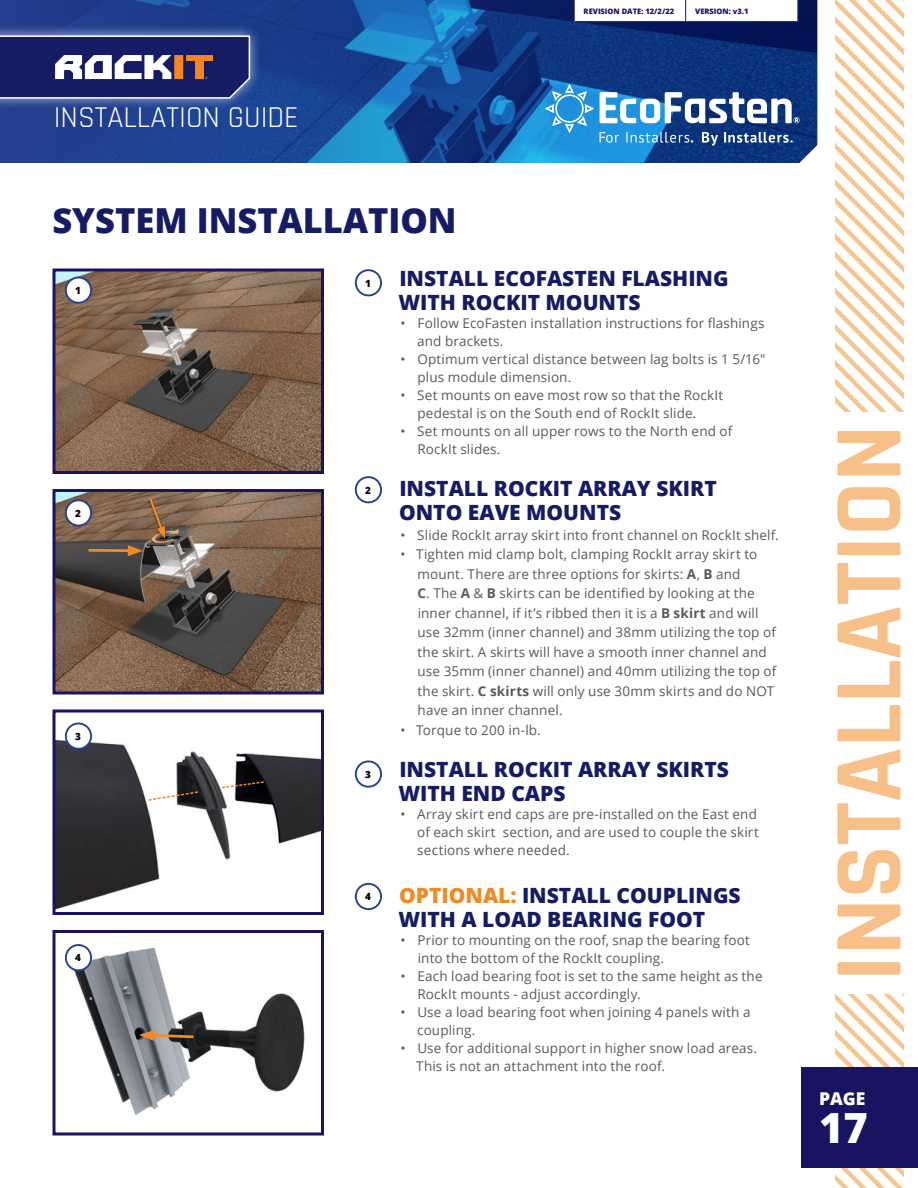
<style>
.page{position:relative;width:918px;height:1188px;background:#fff}
.page>*{position:absolute;margin:0;border:0;box-sizing:border-box;transform-origin:0 0}
.t1{font:700 97.95px "Rajdhani";color:#f7c088}
.t2{font:800 41.55px "Open Sans";color:#fff}
.t3{font:800 34.5px "Open Sans";color:#151c64}
.t4{font:30px "Rajdhani";color:#fff}
.t5{font:800 21px/24px "Open Sans";color:#151c64}
.t6{font:800 17.55px "Open Sans";color:#fff}
.t7{font:13.5px/18px "Open Sans";letter-spacing:.01em;color:#58595b}
.t8{font:800 9.9px "Open Sans";color:#000}
.t9{font:800 7.5px "Open Sans";color:#191462}
.s1{font-weight:700}
.s2{color:#ef8b22}
</style>
<div class="page">
<svg style="left:0;top:0;width:817px;height:163px;background:#164790"></svg>
<div style="left:574px;top:0;width:224px;height:22px;background:#fff"></div>
<hr style="left:575px;top:21px;width:223px;height:1px;background:#191462">
<svg style="left:797px;top:0;width:1px;height:22px"></svg>
<svg style="left:685px;top:0;width:1px;height:22px"></svg>
<svg style="left:574px;top:0;width:1px;height:22px"></svg>
<div style="left:0;top:25px;width:261px;height:84px;background:#fff;opacity:.75"></div>
<svg style="left:0;top:35px;width:251px;height:64px;background:#45477d"></svg>
<svg style="left:600px;top:132px;width:193px;height:14px;background:#4376b0"></svg>
<svg style="left:545px;top:84px;width:49px;height:49px;background:#45a1de"></svg>
<svg style="left:600px;top:92px;width:200px;height:31px"></svg>
<svg style="left:835px;top:0;width:69px;height:1188px"></svg>
<div style="left:815px;top:412px;width:103px;height:581px;background:#fff"></div>
<div style="left:801px;top:1067px;width:117px;height:101px;background:#191462"></div>
<img style="left:56px;top:272px;width:264px;height:198px">
<div style="left:52px;top:268px;width:272px;height:206px;border:3px solid #191462"></div>
<img style="left:56px;top:493px;width:264px;height:197px">
<div style="left:52px;top:489px;width:272px;height:205px;border:3px solid #191462"></div>
<img style="left:56px;top:722px;width:264px;height:188px">
<div style="left:52px;top:710px;width:272px;height:205px;border:3px solid #191462"></div>
<img style="left:64px;top:944px;width:241px;height:171px">
<div style="left:52px;top:930px;width:272px;height:206px;border:3px solid #191462"></div>
<div style="left:355px;top:269px;width:27px;height:27px;border:2px solid #25408f;border-radius:50%"></div>
<div style="left:355px;top:476px;width:27px;height:27px;border:2px solid #25408f;border-radius:50%"></div>
<div style="left:355px;top:761px;width:27px;height:27px;border:2px solid #25408f;border-radius:50%"></div>
<div style="left:355px;top:883px;width:27px;height:27px;border:2px solid #25408f;border-radius:50%"></div>
<svg style="left:220px;top:780px;width:45px;height:9px"></svg>
<svg style="left:139px;top:1030px;width:57px;height:11px"></svg>
<hr style="left:89px;top:549px;width:44px;height:3px;background:#ef8b22">
<svg style="left:128px;top:545px;width:15px;height:11px"></svg>
<svg style="left:147px;top:790px;width:53px;height:12px"></svg>
<div style="left:147px;top:498px;width:21px;height:45px;background:#000;opacity:.3"></div>
<svg style="left:150px;top:499px;width:30px;height:45px"></svg>
<div style="left:66px;top:278px;width:25px;height:25px;background:#fff;border-radius:50%"></div>
<div style="left:65px;top:277px;width:27px;height:27px;border:2px solid #25408f;border-radius:50%"></div>
<div style="left:66px;top:500px;width:25px;height:26px;background:#fff;border-radius:50%"></div>
<div style="left:65px;top:499px;width:27px;height:27px;border:2px solid #25408f;border-radius:50%"></div>
<div style="left:66px;top:724px;width:25px;height:25px;background:#fff;border-radius:50%"></div>
<div style="left:65px;top:723px;width:27px;height:27px;border:2px solid #25408f;border-radius:50%"></div>
<div style="left:66px;top:945px;width:25px;height:25px;background:#fff;border-radius:50%"></div>
<div style="left:65px;top:944px;width:27px;height:27px;border:2px solid #25408f;border-radius:50%"></div>
<h3 class="t4" style="left:54px;top:100px;width:247px">INSTALLATION GUIDE</h3>
<h3 class="t3" style="left:52px;top:194px;width:406px">SYSTEM INSTALLATION</h3>
<p class="t9" style="left:584px;top:5px;width:92px">REVISION DATE: 12/2/22</p>
<p class="t9" style="left:695px;top:5px;width:55px">VERSION: v3.1</p>
<p class="t8" style="left:75px;top:283px;width:7px">1</p>
<p class="t8" style="left:75px;top:506px;width:7px">2</p>
<p class="t8" style="left:75px;top:729px;width:7px">3</p>
<p class="t8" style="left:75px;top:950px;width:7px">4</p>
<p class="t8" style="left:365px;top:275px;width:7px">1</p>
<p class="t8" style="left:365px;top:482px;width:7px">2</p>
<p class="t8" style="left:365px;top:767px;width:7px">3</p>
<p class="t8" style="left:365px;top:889px;width:7px">4</p>
<h3 class="t5" style="left:398px;top:265px;width:332px">INSTALL ECOFASTEN FLASHING<br>WITH ROCKIT MOUNTS</h3>
<p class="t7" style="left:417px;top:314px;width:349px;text-indent:-17px">• Follow EcoFasten installation instructions for flashings and brackets.</p>
<p class="t7" style="left:417px;top:350px;width:350px;text-indent:-17px">• Optimum vertical distance between lag bolts is 1 5/16" plus module dimension.</p>
<p class="t7" style="left:417px;top:386px;width:307px;text-indent:-17px">• Set mounts on eave most row so that the RockIt pedestal is on the South end of RockIt slide.</p>
<p class="t7" style="left:417px;top:422px;width:316px;text-indent:-17px">• Set mounts on all upper rows to the North end of<br>RockIt slides.</p>
<h3 class="t5" style="left:399px;top:475px;width:319px">INSTALL ROCKIT ARRAY SKIRT<br>ONTO EAVE MOUNTS</h3>
<p class="t7" style="left:401px;top:525px;width:380px">• Slide RockIt array skirt into front channel on RockIt shelf.</p>
<p class="t7" style="left:417px;top:544px;width:360px;line-height:19.5px;text-indent:-17px">• Tighten mid clamp bolt, clamping RockIt array skirt to mount. There are three options for skirts: <span class="s1">A</span>, <span class="s1">B</span> and<br><span class="s1">C</span>. The <span class="s1">A</span> &amp; <span class="s1">B</span> skirts can be identified by looking at the inner channel, if it’s ribbed then it is a <span class="s1">B skirt</span> and will use 32mm (inner channel) and 38mm utilizing the top of the skirt. A skirts will have a smooth inner channel and use 35mm (inner channel) and 40mm utilizing the top of the skirt. <span class="s1">C skirts</span> will only use 30mm skirts and do NOT have an inner channel.</p>
<p class="t7" style="left:401px;top:720px;width:142px">• Torque to 200 in-lb.</p>
<h3 class="t5" style="left:398px;top:756px;width:332px">INSTALL ROCKIT ARRAY SKIRTS<br>WITH END CAPS</h3>
<p class="t7" style="left:417px;top:804px;width:343px;text-indent:-17px">• Array skirt end caps are pre-installed on the East end of each skirt section, and are used to couple the skirt sections where needed.</p>
<h3 class="t5" style="left:398px;top:882px;width:344px"><span class="s2">OPTIONAL:</span> INSTALL COUPLINGS<br>WITH A LOAD BEARING FOOT</h3>
<p class="t7" style="left:418px;top:930px;width:334px;text-indent:-17px">• Prior to mounting on the roof, snap the bearing foot into the bottom of the RockIt coupling.</p>
<p class="t7" style="left:417px;top:966px;width:347px;text-indent:-17px">• Each load bearing foot is set to the same height as the<br>RockIt mounts - adjust accordingly.</p>
<p class="t7" style="left:417px;top:1002px;width:335px;text-indent:-17px">• Use a load bearing foot when joining 4 panels with a coupling.</p>
<p class="t7" style="left:416px;top:1038px;width:342px;text-indent:-16px">• Use for additional support in higher snow load areas.<br>This is not an attachment into the roof.</p>
<h1 class="t1" style="left:809px;top:981px;width:558px;rotate:-90deg">INSTALLATION</h1>
<p class="t6" style="left:819px;top:1086px;width:48px">PAGE</p>
<h2 class="t2" style="left:819px;top:1097px;width:50px">17</h2>
</div>
